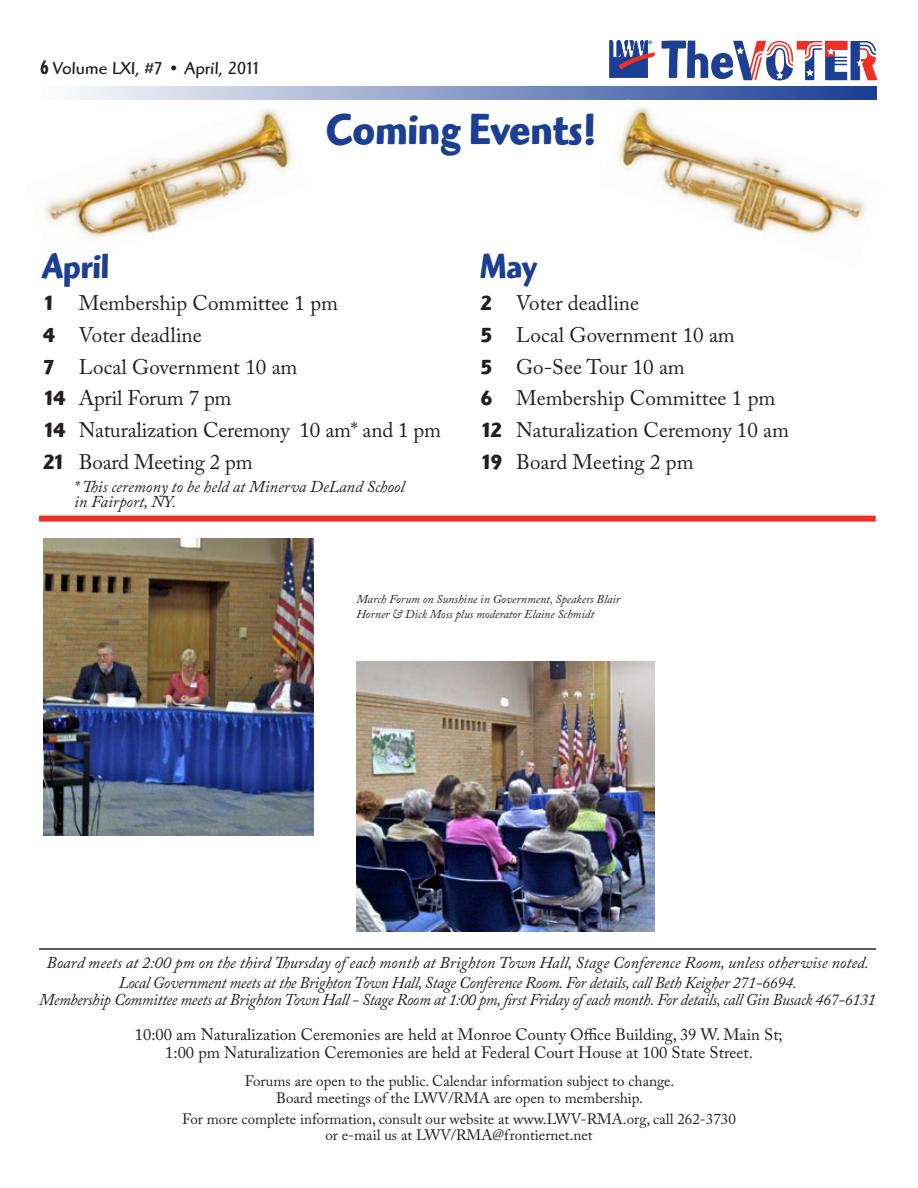
<style>
.page{position:relative;width:918px;height:1188px;background:#fff}
.page>*{position:absolute;margin:0;border:0;box-sizing:border-box;transform-origin:0 0}
.t1{font:45px "Highlander ITC Bold OS";color:#1c3f94;scale:.85 1}
.t2{font:36px "Highlander ITC Bold OS";color:#1c3f94;scale:.85 1}
.t3{font:21px/32px "Adobe Caslon Pro";color:#231f20}
.t4{font:18px "Highlander ITC";color:#231f20}
.t5{font:italic 16.5px/20.9px "Adobe Caslon Pro";letter-spacing:-.02em;color:#231f20;text-align:center}
.t6{font:16.5px/18px "Adobe Caslon Pro";color:#231f20;text-align:center}
.t7{font:italic 16.5px/15px "Adobe Caslon Pro";color:#231f20}
.t8{font:15px/16.5px "Adobe Caslon Pro";color:#231f20;text-align:center}
.t9{font:italic 12px/15px "Adobe Caslon Pro";color:#231f20}
.s1{font-family:"Futura";font-weight:700;font-stretch:condensed}
.s2{font-family:"Highlander ITC";font-weight:700}
</style>
<div class="page">
<svg style="left:74px;top:86px;width:803px;height:13px;background:#8699c6"></svg>
<svg style="left:610px;top:40px;width:44px;height:38px"></svg>
<svg style="left:662px;top:40px;width:216px;height:40px"></svg>
<img style="left:600px;top:99px;width:277px;height:138px">
<img style="left:44px;top:108px;width:249px;height:131px">
<hr style="left:39px;top:948px;width:837px;height:2px;background:#231f20">
<div style="left:39px;top:516px;width:837px;height:6px;background:#ee3124"></div>
<img style="left:43px;top:538px;width:270px;height:297px">
<img style="left:356px;top:661px;width:298px;height:270px">
<p class="t4" style="left:40px;top:57px;width:222px"><span class="s1">6</span> Volume LXI, #7 • April, 2011</p>
<h1 class="t1" style="left:326px;top:102px;width:321px">Coming Events!</h1>
<h2 class="t2" style="left:43px;top:244px;width:80px">April</h2>
<p class="t3" style="left:43px;top:286px;width:400px"><span class="s2">1</span> Membership Committee 1 pm<br><span class="s2">4</span> Voter deadline<br><span class="s2">7</span> Local Government 10 am<br><span class="s2">14</span> April Forum 7 pm<br><span class="s2">14</span> Naturalization Ceremony 10 am* and 1 pm<br><span class="s2">21</span> Board Meeting 2 pm</p>
<p class="t7" style="left:74px;top:478px;width:332px">* This ceremony to be held at Minerva DeLand School in Fairport, NY.</p>
<h2 class="t2" style="left:480px;top:244px;width:68px">May</h2>
<p class="t3" style="left:480px;top:286px;width:311px"><span class="s2">2</span> Voter deadline<br><span class="s2">5</span> Local Government 10 am<br><span class="s2">5</span> Go-See Tour 10 am<br><span class="s2">6</span> Membership Committee 1 pm<br><span class="s2">12</span> Naturalization Ceremony 10 am<br><span class="s2">19</span> Board Meeting 2 pm</p>
<p class="t9" style="left:356px;top:591px;width:265px">March Forum on Sunshine in Government, Speakers Blair<br>Horner &amp; Dick Moss plus moderator Elaine Schmidt</p>
<p class="t5" style="left:47px;top:952px;width:824px">Board meets at 2:00 pm on the third Thursday of each month at Brighton Town Hall, Stage Conference Room, unless otherwise noted.<br>Local Government meets at the Brighton Town Hall, Stage Conference Room. For details, call Beth Keigher 271-6694.</p>
<p class="t5" style="left:39px;top:989px;width:838px">Membership Committee meets at Brighton Town Hall - Stage Room at 1:00 pm, first Friday of each month. For details, call Gin Busack 467-6131</p>
<p class="t6" style="left:135px;top:1025px;width:649px">10:00 am Naturalization Ceremonies are held at Monroe County Office Building, 39 W. Main St;<br>1:00 pm Naturalization Ceremonies are held at Federal Court House at 100 State Street.</p>
<p class="t8" style="left:245px;top:1073px;width:431px">Forums are open to the public. Calendar information subject to change.<br>Board meetings of the LWV/RMA are open to membership.</p>
<p class="t8" style="left:182px;top:1110px;width:555px">For more complete information, consult our website at www.LWV-RMA.org, call 262-3730 or e-mail us at LWV/RMA@frontiernet.net</p>
</div>
